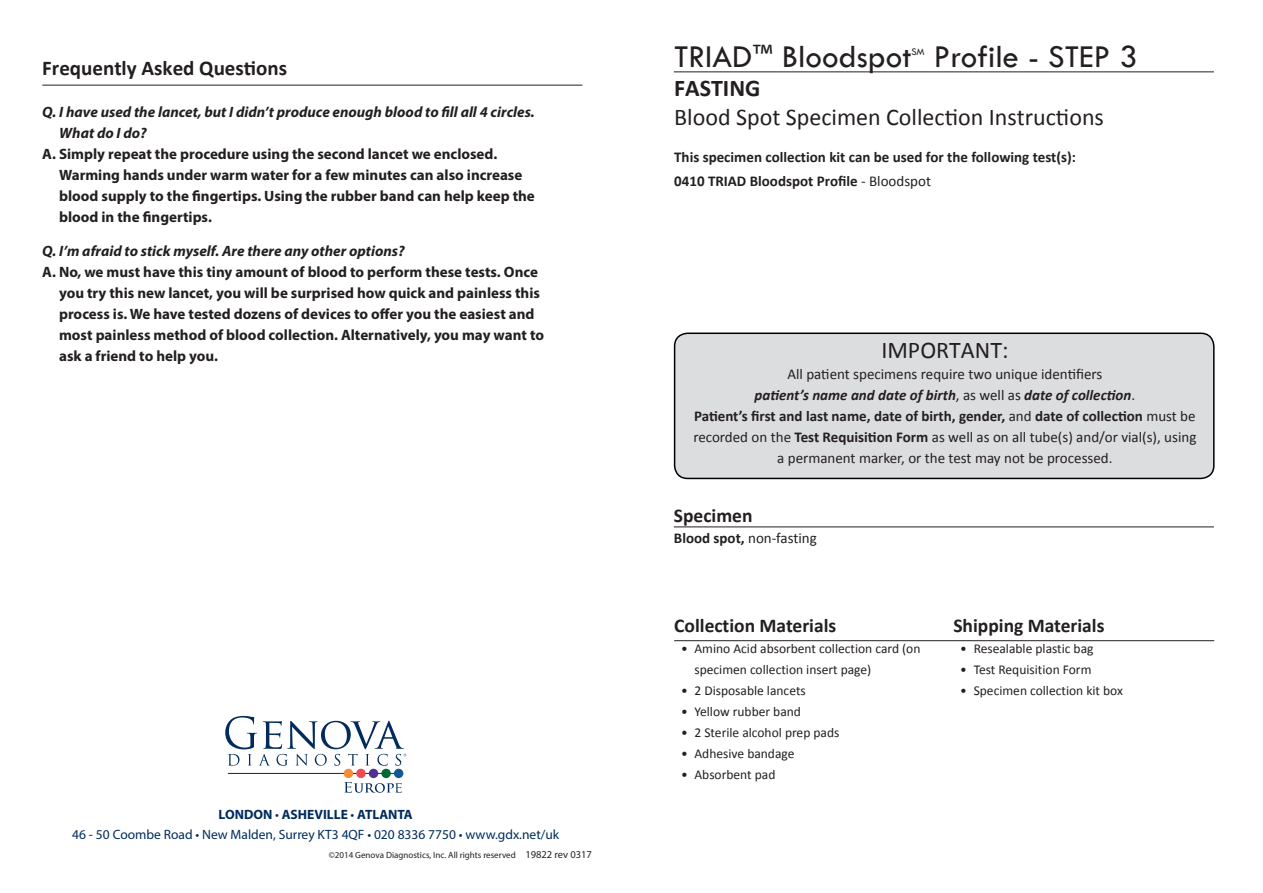
<style>
.page{position:relative;width:1263px;height:893px;background:#fff}
.page>*{position:absolute;margin:0;border:0;box-sizing:border-box;transform-origin:0 0}
.t1{font:33px "Tw Cen";color:#231f20}
.t2{font:24px "Calibri";color:#231f20}
.t3{font:700 24px "Calibri";color:#231f20}
.t4{font:700 21px "Calibri";color:#231f20}
.t5{font:700 19.5px "Calibri";color:#231f20}
.t6{font:700 15px/21px "Myriad Pro";color:#231f20}
.t7{font:15px/21px "Calibri";color:#231f20;text-align:center}
.t8{font:italic 700 15px/21px "Myriad Pro";color:#231f20}
.t9{font:700 15px/24px "Calibri";color:#231f20}
.t10{font:13.5px/21px "Calibri";color:#231f20}
.t11{font:13.5px/19.5px "Myriad Pro";color:#002b5c;text-align:center}
.t12{font:10.5px "Tw Cen";color:#231f20}
.t13{font:9px "Myriad Pro";color:#231f20}
.s1{font-weight:700}
.s2{font-size:10.5px}
.s3{font-family:"Myriad Pro"}
.s4{font-weight:400}
.s5{font-weight:700;font-style:italic}
</style>
<div class="page">
<svg style="left:344px;top:782px;width:58px;height:11px"></svg>
<hr style="left:228px;top:773px;width:171px;height:1px;background:#002b5c">
<div style="left:344px;top:769px;width:9px;height:9px;background:#f68d38;border-radius:50%"></div>
<div style="left:394px;top:769px;width:9px;height:9px;background:#125a96;border-radius:50%"></div>
<div style="left:369px;top:769px;width:9px;height:9px;background:#522f90;border-radius:50%"></div>
<div style="left:356px;top:769px;width:10px;height:9px;background:#ef4b55;border-radius:50%"></div>
<div style="left:381px;top:769px;width:10px;height:9px;background:#006a35;border-radius:50%"></div>
<svg style="left:225px;top:716px;width:181px;height:50px"></svg>
<hr style="left:42px;top:85px;width:540px;height:1px;background:#231f20">
<hr style="left:674px;top:72px;width:540px;height:1px;background:#231f20">
<hr style="left:674px;top:527px;width:540px;height:1px;background:#231f20">
<hr style="left:674px;top:640px;width:540px;height:1px;background:#231f20">
<div style="left:675px;top:333px;width:539px;height:145px;background:#dcdddf;border-radius:13px"></div>
<div style="left:674px;top:333px;width:540px;height:146px;border:2px solid #000;border-radius:13px"></div>
<h3 class="t4" style="left:42px;top:54px;width:246px">Frequently Asked Questions</h3>
<p class="t8" style="left:59px;top:101px;width:477px;text-indent:-17px">Q. I have used the lancet, but I didn’t produce enough blood to fill all 4 circles.<br>What do I do?</p>
<p class="t6" style="left:59px;top:143px;width:477px;text-indent:-17px">A. Simply repeat the procedure using the second lancet we enclosed.<br>Warming hands under warm water for a few minutes can also increase blood supply to the fingertips. Using the rubber band can help keep the blood in the fingertips.</p>
<p class="t8" style="left:42px;top:240px;width:364px">Q. I’m afraid to stick myself. Are there any other options?</p>
<p class="t6" style="left:59px;top:261px;width:486px;text-indent:-17px">A. No, we must have this tiny amount of blood to perform these tests. Once you try this new lancet, you will be surprised how quick and painless this process is. We have tested dozens of devices to offer you the easiest and most painless method of blood collection. Alternatively, you may want to ask a friend to help you.</p>
<p class="t11" style="left:72px;top:805px;width:488px"><span class="s1">LONDON</span> • <span class="s1">ASHEVILLE</span> • <span class="s1">ATLANTA<br></span>46 - 50 Coombe Road • New Malden, Surrey KT3 4QF • 020 8336 7750 • www.gdx.net/uk</p>
<p class="t13" style="left:329px;top:850px;width:265px">©2014 Genova Diagnostics, Inc. All rights reserved <span class="s2">19822 rev 0317</span></p>
<h1 class="t1" style="left:674px;top:37px;width:239px">TRIAD<span class="s3">™</span> Bloodspot</h1>
<p class="t12" style="left:911px;top:46px;width:15px">SM</p>
<h1 class="t1" style="left:934px;top:37px;width:205px">Profile - STEP 3</h1>
<h2 class="t3" style="left:674px;top:73px;width:88px">FASTING</h2>
<h2 class="t2" style="left:674px;top:102px;width:431px">Blood Spot Specimen Collection Instructions</h2>
<p class="t9" style="left:674px;top:145px;width:403px">This specimen collection kit can be used for the following test(s):<br>0410 TRIAD Bloodspot Profile <span class="s4">- Bloodspot</span></p>
<h2 class="t2" style="left:881px;top:334px;width:129px">IMPORTANT:</h2>
<p class="t7" style="left:693px;top:363px;width:505px">All patient specimens require two unique identifiers<br><span class="s5">patient’s name and date of birth</span>, as well as <span class="s5">date of collection</span>.<br><span class="s1">Patient’s first and last name, date of birth, gender,</span> and <span class="s1">date of collection</span> must be recorded on the <span class="s1">Test Requisition Form</span> as well as on all tube(s) and/or vial(s), using a permanent marker, or the test may not be processed.</p>
<h3 class="t5" style="left:674px;top:503px;width:80px">Specimen</h3>
<p class="t7" style="left:674px;top:527px;width:144px"><span class="s1">Blood spot,</span> non-fasting</p>
<h3 class="t5" style="left:674px;top:613px;width:164px">Collection Materials</h3>
<p class="t10" style="left:694px;top:638px;width:227px;text-indent:-14px">• Amino Acid absorbent collection card (on specimen collection insert page)</p>
<p class="t10" style="left:681px;top:680px;width:126px">• 2 Disposable lancets</p>
<p class="t10" style="left:681px;top:701px;width:121px">• Yellow rubber band</p>
<p class="t10" style="left:681px;top:722px;width:160px">• 2 Sterile alcohol prep pads</p>
<p class="t10" style="left:681px;top:743px;width:115px">• Adhesive bandage</p>
<p class="t10" style="left:681px;top:764px;width:96px">• Absorbent pad</p>
<h3 class="t5" style="left:953px;top:613px;width:153px">Shipping Materials</h3>
<p class="t10" style="left:960px;top:638px;width:135px">• Resealable plastic bag</p>
<p class="t10" style="left:960px;top:659px;width:133px">• Test Requisition Form</p>
<p class="t10" style="left:960px;top:680px;width:164px">• Specimen collection kit box</p>
</div>
